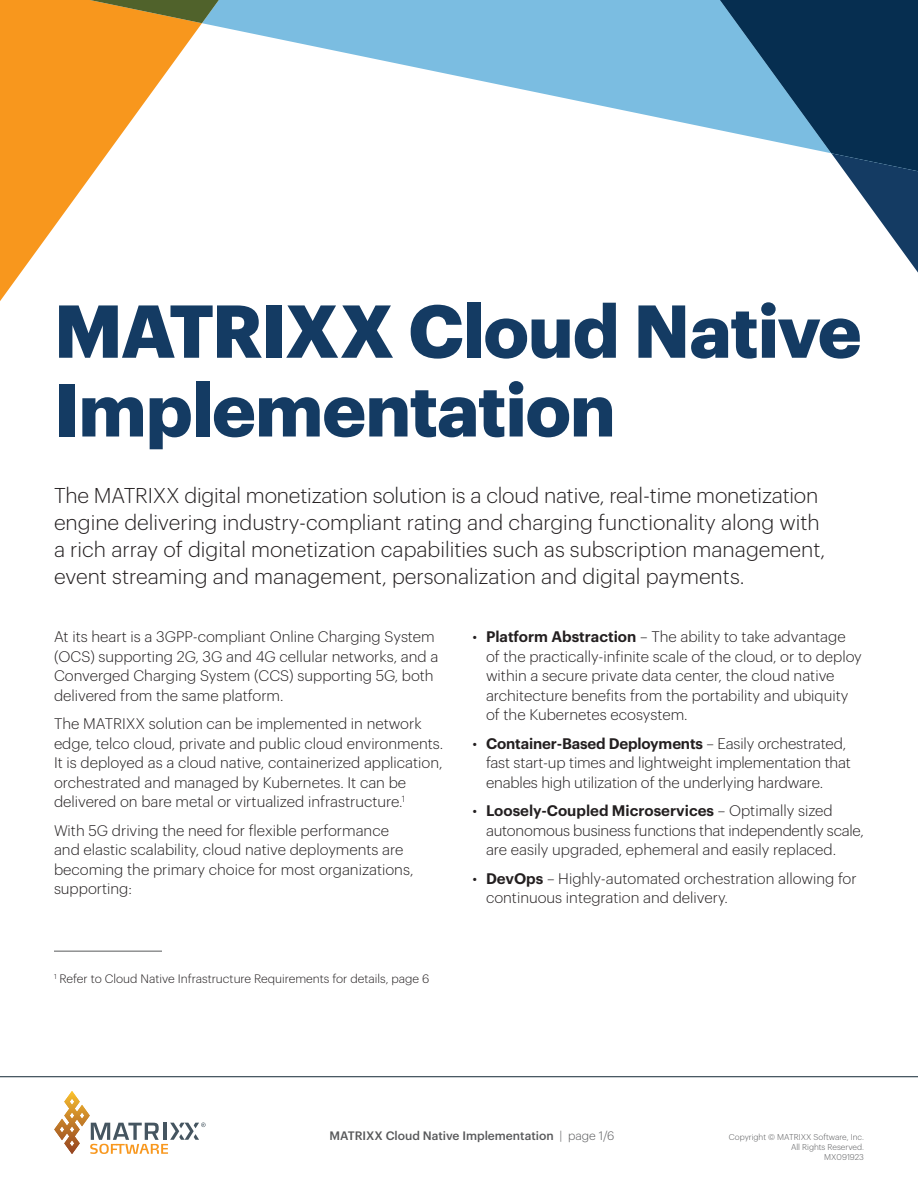
<style>
.page{position:relative;width:918px;height:1188px;background:#fff}
.page>*{position:absolute;margin:0;border:0;box-sizing:border-box;transform-origin:0 0}
.t1{font:700 73.2px/78.8px "Graphik";letter-spacing:-.015em;color:#143b63}
.t2{font:300 21px/27px "Graphik";color:#231f20}
.t3{font:300 15px/19.5px "Graphik";color:#231f20}
.t4{font:300 12px "Graphik";color:#231f20}
.t5{font:500 12px "Graphik";color:#58595b}
.t6{font:300 8.25px/9.9px "Graphik";color:#58595b;text-align:right}
.s1{font-weight:600}
.s2{font-weight:300}
</style>
<div class="page">
<svg style="left:54px;top:1091px;width:152px;height:63px"></svg>
<hr style="left:0;top:1076px;width:918px;height:1px;background:#455560">
<hr style="left:54px;top:951px;width:108px;height:1px;background:#58595b">
<svg style="left:0;top:0;width:202px;height:301px;fill:#f8971d"></svg>
<svg style="left:202px;top:0;width:518px;height:131px;fill:#7bbde1"></svg>
<svg style="left:90px;top:0;width:129px;height:23px;background:#9b7f32"></svg>
<svg style="left:720px;top:0;width:198px;height:273px"></svg>
<h1 class="t1" style="left:54px;top:285px;width:809px">MATRIXX Cloud Native<br>Implementation</h1>
<p class="t2" style="left:54px;top:480px;width:773px">The MATRIXX digital monetization solution is a cloud native, real-time monetization engine delivering industry-compliant rating and charging functionality along with a rich array of digital monetization capabilities such as subscription management, event streaming and management, personalization and digital payments.</p>
<p class="t3" style="left:54px;top:626px;width:386px">At its heart is a 3GPP-compliant Online Charging System (OCS) supporting 2G, 3G and 4G cellular networks, and a Converged Charging System (CCS) supporting 5G, both delivered from the same platform.</p>
<p class="t3" style="left:54px;top:713px;width:391px">The MATRIXX solution can be implemented in network edge, telco cloud, private and public cloud environments.<br>It is deployed as a cloud native, containerized application, orchestrated and managed by Kubernetes. It can be delivered on bare metal or virtualized infrastructure.<sup>1</sup></p>
<p class="t3" style="left:54px;top:819px;width:361px">With 5G driving the need for flexible performance and elastic scalability, cloud native deployments are becoming the primary choice for most organizations, supporting:</p>
<p class="t4" style="left:54px;top:970px;width:377px"><sup>1</sup> Refer to Cloud Native Infrastructure Requirements for details, page 6</p>
<p class="t3" style="left:486px;top:626px;width:377px;text-indent:-14px">• <span class="s1">Platform Abstraction</span> – The ability to take advantage of the practically-infinite scale of the cloud, or to deploy within a secure private data center, the cloud native architecture benefits from the portability and ubiquity of the Kubernetes ecosystem.</p>
<p class="t3" style="left:486px;top:732px;width:367px;text-indent:-14px">• <span class="s1">Container-Based Deployments</span> – Easily orchestrated, fast start-up times and lightweight implementation that enables high utilization of the underlying hardware.</p>
<p class="t3" style="left:486px;top:800px;width:380px;text-indent:-14px">• <span class="s1">Loosely-Coupled Microservices</span> – Optimally sized autonomous business functions that independently scale, are easily upgraded, ephemeral and easily replaced.</p>
<p class="t3" style="left:486px;top:867px;width:372px;text-indent:-14px">• <span class="s1">DevOps</span> – Highly-automated orchestration allowing for continuous integration and delivery.</p>
<p class="t5" style="left:329px;top:1126px;width:287px">MATRIXX Cloud Native Implementation <span class="s2">| page 1/6</span></p>
<p class="t6" style="left:729px;top:1131px;width:137px">Copyright © MATRIXX Software, Inc.<br>All Rights Reserved.<br>MX091923</p>
</div>
